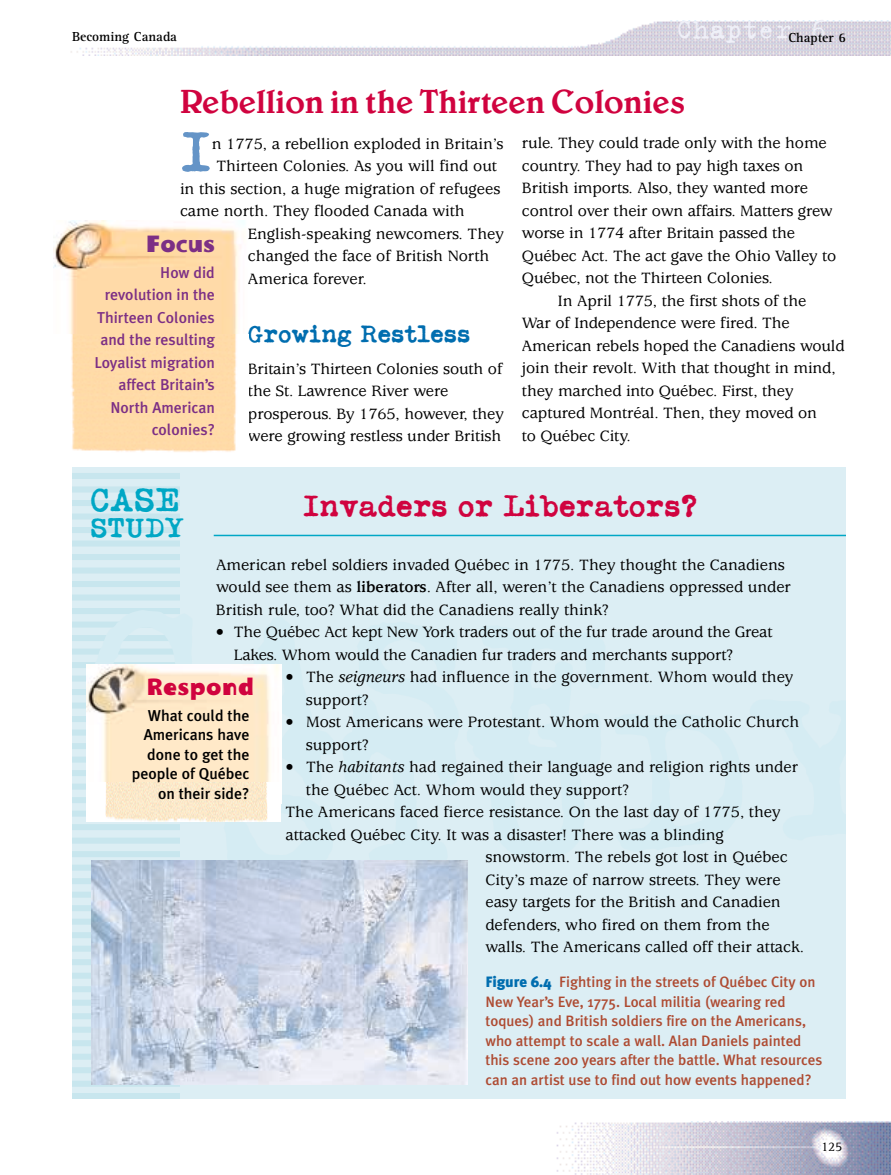
<style>
.page{position:relative;width:891px;height:1175px;background:#fff}
.page>*{position:absolute;margin:0;border:0;box-sizing:border-box;transform-origin:0 0}
.t1{font:700 57.15px "Typeka Taxi";color:#6494c7}
.t2{font:33px "Belton";color:#d0033f}
.t3{font:700 33px "Typeka Taxi";color:#00a7c5}
.t4{font:700 30px "Typeka Taxi";color:#d0033f}
.t5{font:30px "Trixie Text";color:#eff0f8}
.t6{font:27px "Cathodelic";letter-spacing:.015em;color:#d0033f}
.t7{font:27px "Cathodelic";color:#7c2f85}
.t8{font:700 27px "Typeka Taxi";color:#00a7c5}
.t9{font:700 24px "Typeka Taxi";color:#006daf}
.t10{font:500 16.5px/22.5px "Usherwood";letter-spacing:-.005em;color:#000}
.t11{font:500 15.75px/22.5px "Meta Plus";color:#7c2f85;text-align:right}
.t12{font:500 15.75px/19.5px "Meta Plus";color:#000;text-align:right}
.t13{font:500 15px/19.5px "Meta Plus";color:#ae4b32}
.t14{font:700 13.5px "Rotis Serif";color:#000}
.t15{font:13.5px "Rotis Serif";color:#000}
.s1{font-weight:700}
.s2{font-style:italic}
.s3{font-weight:900;color:#006daf}
</style>
<div class="page">
<img style="left:54px;top:220px;width:190px;height:115px">
<img style="left:556px;top:1121px;width:335px;height:53px">
<img style="left:71px;top:21px;width:820px;height:34px">
<div style="left:71px;top:335px;width:165px;height:117px;background:#ffdba8"></div>
<div style="left:72px;top:467px;width:774px;height:632px;background:#dceef4"></div>
<div style="left:72px;top:473px;width:108px;height:6px;background:#c8e6ee"></div>
<div style="left:72px;top:486px;width:108px;height:6px;background:#c8e6ee"></div>
<div style="left:72px;top:500px;width:108px;height:6px;background:#c8e6ee"></div>
<div style="left:72px;top:513px;width:108px;height:6px;background:#c8e6ee"></div>
<div style="left:72px;top:527px;width:108px;height:6px;background:#c8e6ee"></div>
<div style="left:72px;top:540px;width:108px;height:6px;background:#c8e6ee"></div>
<div style="left:72px;top:554px;width:108px;height:6px;background:#c8e6ee"></div>
<div style="left:72px;top:567px;width:108px;height:6px;background:#c8e6ee"></div>
<div style="left:72px;top:581px;width:108px;height:6px;background:#c8e6ee"></div>
<div style="left:72px;top:594px;width:108px;height:6px;background:#c8e6ee"></div>
<div style="left:72px;top:608px;width:108px;height:6px;background:#c8e6ee"></div>
<div style="left:72px;top:621px;width:108px;height:6px;background:#c8e6ee"></div>
<div style="left:72px;top:635px;width:108px;height:6px;background:#c8e6ee"></div>
<div style="left:72px;top:648px;width:108px;height:6px;background:#c8e6ee"></div>
<div style="left:72px;top:662px;width:108px;height:6px;background:#c8e6ee"></div>
<div style="left:72px;top:675px;width:108px;height:6px;background:#c8e6ee"></div>
<div style="left:72px;top:689px;width:108px;height:6px;background:#c8e6ee"></div>
<div style="left:72px;top:702px;width:108px;height:6px;background:#c8e6ee"></div>
<div style="left:72px;top:716px;width:108px;height:6px;background:#c8e6ee"></div>
<div style="left:72px;top:729px;width:108px;height:6px;background:#c8e6ee"></div>
<div style="left:72px;top:743px;width:108px;height:6px;background:#c8e6ee"></div>
<div style="left:72px;top:756px;width:108px;height:6px;background:#c8e6ee"></div>
<div style="left:72px;top:770px;width:108px;height:6px;background:#c8e6ee"></div>
<div style="left:72px;top:783px;width:108px;height:6px;background:#c8e6ee"></div>
<div style="left:72px;top:797px;width:108px;height:6px;background:#c8e6ee"></div>
<div style="left:72px;top:810px;width:108px;height:6px;background:#c8e6ee"></div>
<div style="left:72px;top:824px;width:108px;height:6px;background:#c8e6ee"></div>
<div style="left:72px;top:837px;width:108px;height:6px;background:#c8e6ee"></div>
<div style="left:72px;top:851px;width:108px;height:6px;background:#c8e6ee"></div>
<div style="left:72px;top:864px;width:108px;height:6px;background:#c8e6ee"></div>
<div style="left:72px;top:878px;width:108px;height:6px;background:#c8e6ee"></div>
<div style="left:72px;top:891px;width:108px;height:6px;background:#c8e6ee"></div>
<div style="left:72px;top:905px;width:108px;height:6px;background:#c8e6ee"></div>
<div style="left:72px;top:918px;width:108px;height:6px;background:#c8e6ee"></div>
<div style="left:72px;top:932px;width:108px;height:6px;background:#c8e6ee"></div>
<div style="left:72px;top:945px;width:108px;height:6px;background:#c8e6ee"></div>
<div style="left:72px;top:959px;width:108px;height:6px;background:#c8e6ee"></div>
<div style="left:72px;top:972px;width:108px;height:6px;background:#c8e6ee"></div>
<div style="left:72px;top:986px;width:108px;height:6px;background:#c8e6ee"></div>
<div style="left:72px;top:999px;width:108px;height:6px;background:#c8e6ee"></div>
<div style="left:72px;top:1013px;width:108px;height:6px;background:#c8e6ee"></div>
<div style="left:72px;top:1026px;width:108px;height:6px;background:#c8e6ee"></div>
<div style="left:72px;top:1040px;width:108px;height:6px;background:#c8e6ee"></div>
<div style="left:72px;top:1053px;width:108px;height:6px;background:#c8e6ee"></div>
<div style="left:72px;top:1067px;width:108px;height:6px;background:#c8e6ee"></div>
<svg style="left:72px;top:1081px;width:108px;height:5px"></svg>
<hr style="left:214px;top:535px;width:632px;height:1px;background:#00a7c5">
<svg style="left:93px;top:610px;width:87px;height:54px"></svg>
<div style="left:72px;top:1093px;width:108px;height:6px;background:#c8e6ee"></div>
<img style="left:87px;top:664px;width:195px;height:139px">
<img style="left:87px;top:782px;width:194px;height:39px">
<img style="left:91px;top:860px;width:376px;height:224px">
<p class="t14" style="left:72px;top:31px;width:107px">Becoming Canada</p>
<h3 class="t5" style="left:676px;top:10px;width:152px">Chapter 6</h3>
<p class="t14" style="left:789px;top:32px;width:59px">Chapter 6</p>
<h2 class="t2" style="left:180px;top:90px;width:507px">Rebellion in the Thirteen Colonies</h2>
<h1 class="t1" style="left:180px;top:131px;width:33px">I</h1>
<p class="t10" style="left:212px;top:134px;width:293px">n 1775, a rebellion exploded in Britain’s</p>
<p class="t10" style="left:216px;top:156px;width:282px">Thirteen Colonies. As you will find out</p>
<p class="t10" style="left:180px;top:179px;width:322px">in this section, a huge migration of refugees</p>
<p class="t10" style="left:180px;top:201px;width:286px">came north. They flooded Canada with</p>
<p class="t10" style="left:248px;top:224px;width:257px">English-speaking newcomers. They</p>
<p class="t10" style="left:248px;top:246px;width:243px">changed the face of British North</p>
<p class="t10" style="left:248px;top:269px;width:120px">America forever.</p>
<h3 class="t7" style="left:146px;top:235px;width:71px">Focus</h3>
<p class="t11" style="left:94px;top:263px;width:122px">How did revolution in the<br>Thirteen Colonies and the resulting<br>Loyalist migration affect Britain’s<br>North American colonies?</p>
<h3 class="t9" style="left:248px;top:325px;width:224px">Growing Restless</h3>
<p class="t10" style="left:248px;top:359px;width:257px">Britain’s Thirteen Colonies south of the St. Lawrence River were prosperous. By 1765, however, they were growing restless under British</p>
<p class="t10" style="left:522px;top:133px;width:306px">rule. They could trade only with the home</p>
<p class="t10" style="left:522px;top:156px;width:283px">country. They had to pay high taxes on</p>
<p class="t10" style="left:522px;top:178px;width:288px">British imports. Also, they wanted more</p>
<p class="t10" style="left:522px;top:201px;width:312px">control over their own affairs. Matters grew</p>
<p class="t10" style="left:522px;top:223px;width:275px">worse in 1774 after Britain passed the</p>
<p class="t10" style="left:522px;top:246px;width:316px">Québec Act. The act gave the Ohio Valley to</p>
<p class="t10" style="left:522px;top:268px;width:252px">Québec, not the Thirteen Colonies.</p>
<p class="t10" style="left:558px;top:291px;width:250px">In April 1775, the first shots of the</p>
<p class="t10" style="left:522px;top:313px;width:269px">War of Independence were fired. The</p>
<p class="t10" style="left:522px;top:336px;width:324px">American rebels hoped the Canadiens would</p>
<p class="t10" style="left:522px;top:358px;width:315px">join their revolt. With that thought in mind,</p>
<p class="t10" style="left:522px;top:381px;width:273px">they marched into Québec. First, they</p>
<p class="t10" style="left:522px;top:403px;width:297px">captured Montréal. Then, they moved on</p>
<p class="t10" style="left:522px;top:426px;width:110px">to Québec City.</p>
<h2 class="t3" style="left:90px;top:488px;width:91px">CASE</h2>
<h3 class="t8" style="left:90px;top:517px;width:96px">STUDY</h3>
<h3 class="t4" style="left:303px;top:494px;width:396px">Invaders or Liberators?</h3>
<p class="t10" style="left:216px;top:555px;width:577px">American rebel soldiers invaded Québec in 1775. They thought the Canadiens would see them as <span class="s1">liberators</span>. After all, weren’t the Canadiens oppressed under<br>British rule, too? What did the Canadiens really think?</p>
<p class="t10" style="left:234px;top:622px;width:540px;text-indent:-18px">• The Québec Act kept New York traders out of the fur trade around the Great<br>Lakes. Whom would the Canadien fur traders and merchants support?</p>
<p class="t10" style="left:306px;top:667px;width:489px;text-indent:-20px">• The <span class="s2">seigneurs</span> had influence in the government. Whom would they support?</p>
<p class="t10" style="left:306px;top:712px;width:495px;text-indent:-20px">• Most Americans were Protestant. Whom would the Catholic Church support?</p>
<p class="t10" style="left:285px;top:757px;width:514px">• The <span class="s2">habitants</span> had regained their language and religion rights under</p>
<p class="t10" style="left:306px;top:780px;width:325px">the Québec Act. Whom would they support?</p>
<p class="t10" style="left:285px;top:802px;width:497px">The Americans faced fierce resistance. On the last day of 1775, they</p>
<p class="t10" style="left:285px;top:825px;width:440px">attacked Québec City. It was a disaster! There was a blinding</p>
<p class="t10" style="left:485px;top:847px;width:304px">snowstorm. The rebels got lost in Québec</p>
<p class="t10" style="left:485px;top:870px;width:297px">City’s maze of narrow streets. They were</p>
<p class="t10" style="left:485px;top:892px;width:297px">easy targets for the British and Canadien</p>
<p class="t10" style="left:485px;top:915px;width:286px">defenders, who fired on them from the</p>
<p class="t10" style="left:485px;top:937px;width:320px">walls. The Americans called off their attack.</p>
<h3 class="t6" style="left:147px;top:678px;width:109px">Respond</h3>
<p class="t12" style="left:132px;top:707px;width:119px">What could the<br>Americans have done to get the people of Québec on their side?</p>
<p class="t13" style="left:485px;top:974px;width:339px"><span class="s3">Figure 6.4</span> Fighting in the streets of Québec City on New Year’s Eve, 1775. Local militia (wearing red toques) and British soldiers fire on the Americans, who attempt to scale a wall. Alan Daniels painted this scene 200 years after the battle. What resources can an artist use to find out how events happened?</p>
<p class="t15" style="left:821px;top:1141px;width:23px">125</p>
</div>
